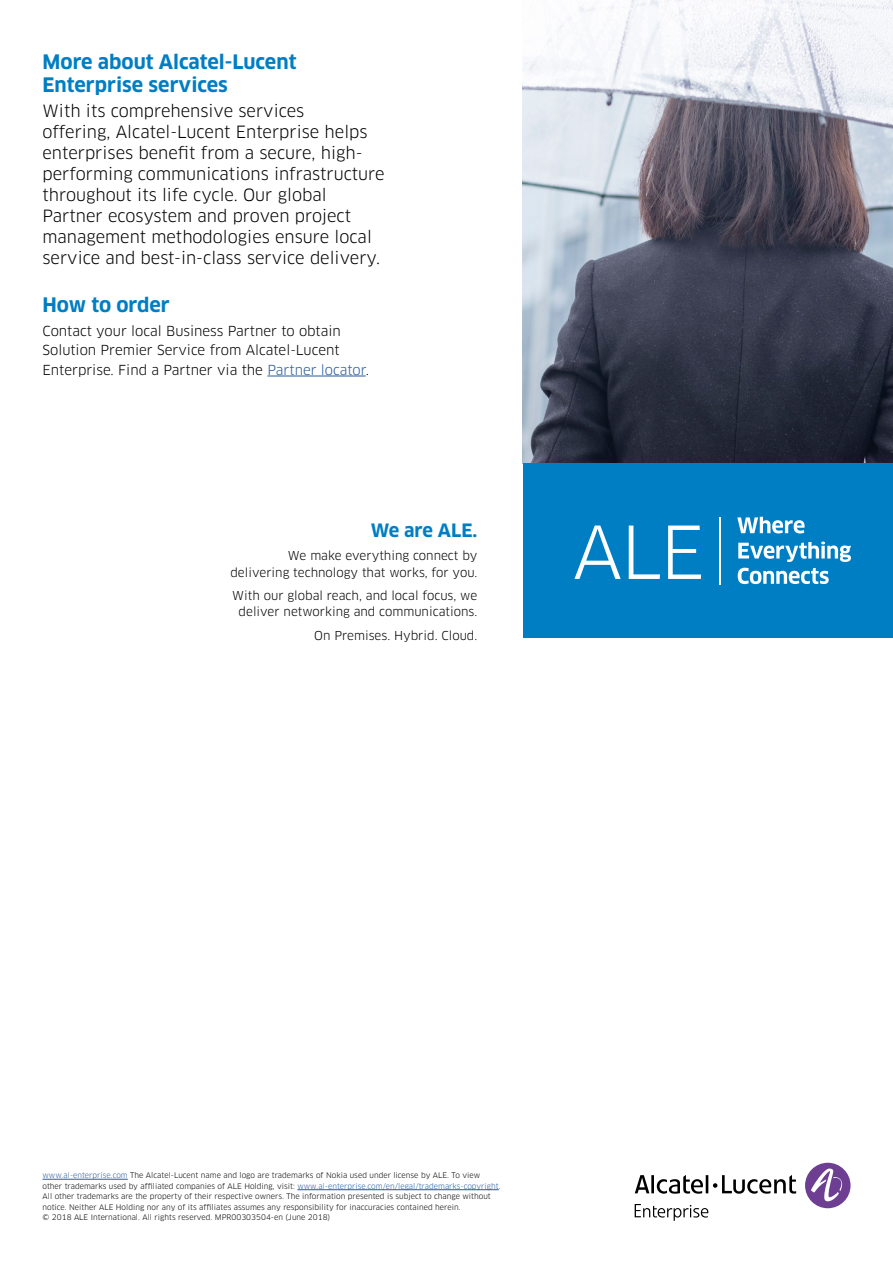
<style>
.page{position:relative;width:893px;height:1263px;background:#fff}
.page>*{position:absolute;margin:0;border:0;box-sizing:border-box;transform-origin:0 0}
.t1{font:700 19.5px/22.5px "Clan OT";color:#007ec3}
.t2{font:700 18px "Clan OT";color:#007ec3}
.t3{font:16.5px/21px "Clan OT";color:#000}
.t4{font:13.5px/19.5px "Clan OT";color:#000}
.t5{font:12px/16.5px "Clan OT";color:#000;text-align:right}
.t6{font:7.5px/10.5px "Clan OT";letter-spacing:.005em;color:#000}
.s1{color:#275b9b}
</style>
<div class="page">
<img style="left:523px;top:0;width:370px;height:463px">
<div style="left:523px;top:463px;width:370px;height:175px;background:#007ec3"></div>
<svg style="left:737px;top:517px;width:68px;height:16px"></svg>
<svg style="left:738px;top:541px;width:113px;height:21px"></svg>
<svg style="left:738px;top:568px;width:91px;height:16px"></svg>
<svg style="left:574px;top:525px;width:47px;height:54px"></svg>
<svg style="left:629px;top:525px;width:31px;height:54px"></svg>
<svg style="left:668px;top:525px;width:33px;height:54px"></svg>
<hr style="left:720px;top:517px;width:1px;height:68px;background:#fff">
<div style="left:805px;top:1163px;width:45px;height:45px;background:#6d3e91;border-radius:50%"></div>
<svg style="left:811px;top:1168px;width:34px;height:34px"></svg>
<svg style="left:635px;top:1175px;width:161px;height:19px"></svg>
<svg style="left:635px;top:1204px;width:73px;height:17px"></svg>
<hr style="left:43px;top:1179px;width:85px;height:1px;background:#275b9b">
<hr style="left:297px;top:1189px;width:202px;height:1px;background:#275b9b">
<hr style="left:267px;top:376px;width:99px;height:1px;background:#275b9b">
<h1 class="t1" style="left:43px;top:51px;width:255px">More about Alcatel-Lucent<br>Enterprise services</h1>
<p class="t3" style="left:43px;top:101px;width:344px">With its comprehensive services<br>offering, Alcatel-Lucent Enterprise helps enterprises benefit from a secure, high&shy;performing communications infrastructure throughout its life cycle. Our global Partner ecosystem and proven project management methodologies ensure local service and best-in-class service delivery.</p>
<h1 class="t1" style="left:43px;top:294px;width:129px">How to order</h1>
<h3 class="t4" style="left:43px;top:321px;width:328px">Contact your local Business Partner to obtain<br>Solution Premier Service from Alcatel-Lucent<br>Enterprise. Find a Partner via the <span class="s1">Partner locator</span>.</h3>
<h2 class="t2" style="left:371px;top:520px;width:108px">We are ALE.</h2>
<h3 class="t5" style="left:230px;top:547px;width:248px">We make everything connect by delivering technology that works, for you.</h3>
<h3 class="t5" style="left:232px;top:587px;width:247px;text-align:center">With our global reach, and local focus, we deliver networking and communications.</h3>
<h3 class="t5" style="left:314px;top:627px;width:165px">On Premises. Hybrid. Cloud.</h3>
<p class="t6" style="left:43px;top:1170px;width:460px"><span class="s1">www.al-enterprise.com</span> The Alcatel-Lucent name and logo are trademarks of Nokia used under license by ALE. To view other trademarks used by affiliated companies of ALE Holding, visit: <span class="s1">www.al-enterprise.com/en/legal/trademarks-copyright</span>.<br>All other trademarks are the property of their respective owners. The information presented is subject to change without notice. Neither ALE Holding nor any of its affiliates assumes any responsibility for inaccuracies contained herein.<br>© 2018 ALE International. All rights reserved. MPR00303504-en (June 2018)</p>
</div>
